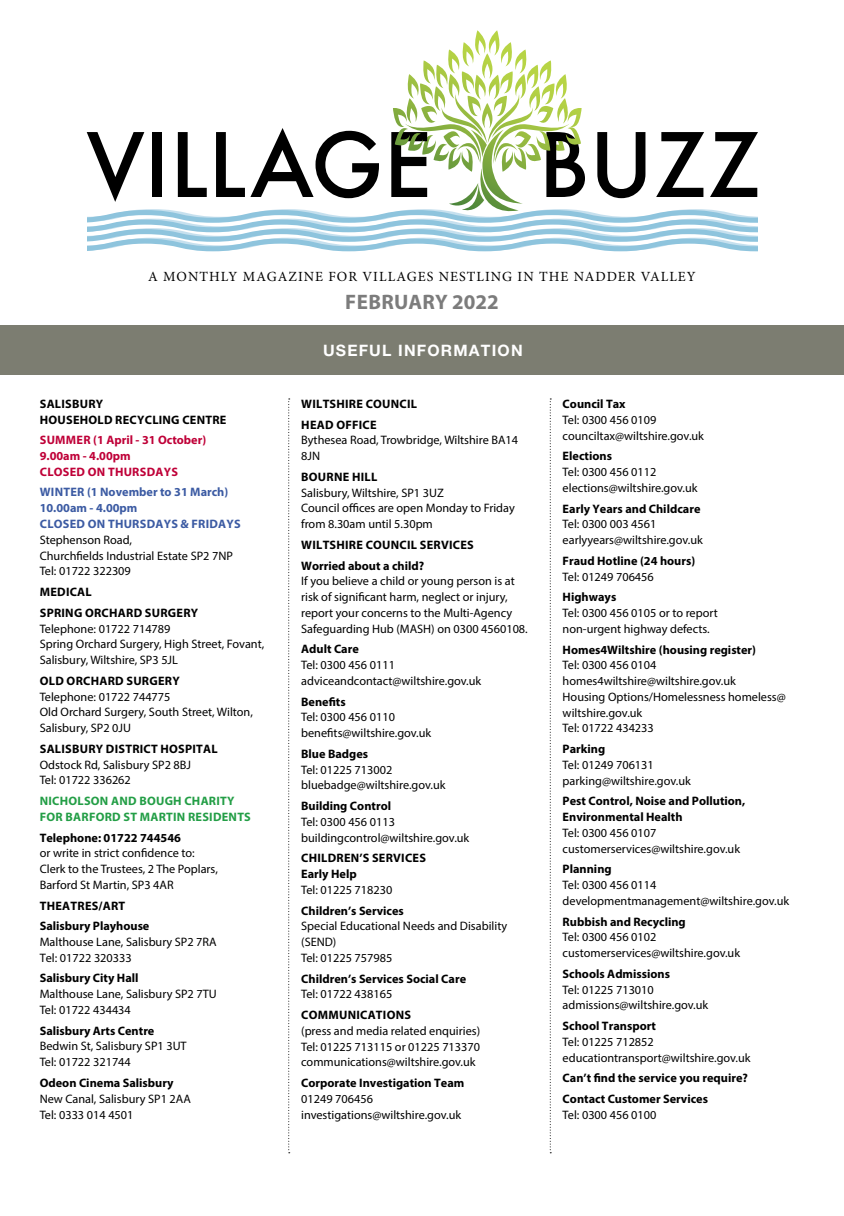
<style>
.page{position:relative;width:844px;height:1216px;background:#fff}
.page>*{position:absolute;margin:0;border:0;box-sizing:border-box;transform-origin:0 0}
.t1{font:700 21px "Myriad Pro";letter-spacing:.01em;color:#7c7c7c}
.t2{font:700 15.75px "Helvetica Neue LT Std";letter-spacing:.075em;color:#fff}
.t3{font:14px "Minion Pro";letter-spacing:.075em;color:#000}
.t4{font:12.25px/15.8px "Myriad Pro";color:#000}
.t5{font:700 12.25px/20.7px "Myriad Pro";color:#000}
.t6{font:700 12.25px/20.7px "Myriad Pro";letter-spacing:.02em;color:#000}
.t7{font:700 12.25px/15.8px "Myriad Pro";letter-spacing:.02em;color:#3c5ba3}
.t8{font:700 12.25px/15.8px "Myriad Pro";letter-spacing:.02em;color:#bf0038}
.t9{font:700 12.25px/15.8px "Myriad Pro";letter-spacing:.02em;color:#239e46}
</style>
<div class="page">
<svg style="left:86px;top:30px;width:672px;height:221px"></svg>
<div style="left:0;top:325px;width:843px;height:50px;background:#7c7d71"></div>
<svg style="left:288px;top:398px;width:2px;height:755px"></svg>
<svg style="left:549px;top:398px;width:2px;height:755px"></svg>
<p class="t3" style="left:148px;top:267px;width:548px">A MONTHLY MAGAZINE FOR VILLAGES NESTLING IN THE NADDER VALLEY</p>
<h1 class="t1" style="left:345px;top:288px;width:155px">FEBRUARY 2022</h1>
<p class="t2" style="left:323px;top:341px;width:201px">USEFUL INFORMATION</p>
<p class="t6" style="left:40px;top:395px;width:188px;line-height:15.8px">SALISBURY<br>HOUSEHOLD RECYCLING CENTRE</p>
<p class="t8" style="left:40px;top:432px;width:168px">SUMMER (1 April - 31 October)<br>9.00am - 4.00pm<br>CLOSED ON THURSDAYS</p>
<p class="t7" style="left:40px;top:484px;width:202px">WINTER (1 November to 31 March)<br>10.00am - 4.00pm<br>CLOSED ON THURSDAYS &amp; FRIDAYS</p>
<p class="t4" style="left:40px;top:531px;width:195px">Stephenson Road,<br>Churchfields Industrial Estate SP2 7NP<br>Tel: 01722 322309</p>
<p class="t6" style="left:40px;top:581px;width:160px">MEDICAL<br>SPRING ORCHARD SURGERY</p>
<p class="t4" style="left:40px;top:620px;width:226px">Telephone: 01722 714789<br>Spring Orchard Surgery, High Street, Fovant,<br>Salisbury, Wiltshire, SP3 5JL</p>
<p class="t6" style="left:40px;top:670px;width:141px">OLD ORCHARD SURGERY</p>
<p class="t4" style="left:40px;top:688px;width:215px">Telephone: 01722 744775<br>Old Orchard Surgery, South Street, Wilton,<br>Salisbury, SP2 0JU</p>
<p class="t6" style="left:40px;top:738px;width:179px">SALISBURY DISTRICT HOSPITAL</p>
<p class="t4" style="left:40px;top:756px;width:153px">Odstock Rd, Salisbury SP2 8BJ<br>Tel: 01722 336262</p>
<p class="t9" style="left:40px;top:792px;width:212px">NICHOLSON AND BOUGH CHARITY<br>FOR BARFORD ST MARTIN RESIDENTS</p>
<p class="t5" style="left:40px;top:826px;width:143px">Telephone: 01722 744546</p>
<p class="t4" style="left:40px;top:845px;width:180px">or write in strict confidence to:<br>Clerk to the Trustees, 2 The Poplars,<br>Barford St Martin, SP3 4AR</p>
<p class="t5" style="left:40px;top:894px;width:111px">THEATRES/ART<br>Salisbury Playhouse</p>
<p class="t4" style="left:40px;top:933px;width:178px">Malthouse Lane, Salisbury SP2 7RA<br>Tel: 01722 320333</p>
<p class="t5" style="left:40px;top:967px;width:100px">Salisbury City Hall</p>
<p class="t4" style="left:40px;top:986px;width:178px">Malthouse Lane, Salisbury SP2 7TU<br>Tel: 01722 434434</p>
<p class="t5" style="left:40px;top:1019px;width:116px">Salisbury Arts Centre</p>
<p class="t4" style="left:40px;top:1038px;width:148px">Bedwin St, Salisbury SP1 3UT<br>Tel: 01722 321744</p>
<p class="t5" style="left:40px;top:1072px;width:135px">Odeon Cinema Salisbury</p>
<p class="t4" style="left:40px;top:1090px;width:153px">New Canal, Salisbury SP1 2AA<br>Tel: 0333 014 4501</p>
<p class="t6" style="left:301px;top:393px;width:117px">WILTSHIRE COUNCIL<br>HEAD OFFICE</p>
<p class="t4" style="left:301px;top:432px;width:218px">Bythesea Road, Trowbridge, Wiltshire BA14<br>8JN</p>
<p class="t6" style="left:301px;top:466px;width:77px">BOURNE HILL</p>
<p class="t4" style="left:301px;top:484px;width:215px">Salisbury, Wiltshire, SP1 3UZ<br>Council offices are open Monday to Friday from 8.30am until 5.30pm</p>
<p class="t6" style="left:301px;top:534px;width:174px">WILTSHIRE COUNCIL SERVICES<br>Worried about a child?</p>
<p class="t4" style="left:301px;top:573px;width:228px">If you believe a child or young person is at risk of significant harm, neglect or injury, report your concerns to the Multi-Agency Safeguarding Hub (MASH) on 0300 4560108.</p>
<p class="t5" style="left:301px;top:638px;width:59px">Adult Care</p>
<p class="t4" style="left:301px;top:657px;width:181px">Tel: 0300 456 0111 adviceandcontact@wiltshire.gov.uk</p>
<p class="t5" style="left:301px;top:690px;width:46px">Benefits</p>
<p class="t4" style="left:301px;top:709px;width:132px">Tel: 0300 456 0110 benefits@wiltshire.gov.uk</p>
<p class="t5" style="left:301px;top:743px;width:68px">Blue Badges</p>
<p class="t4" style="left:301px;top:761px;width:146px">Tel: 01225 713002 bluebadge@wiltshire.gov.uk</p>
<p class="t5" style="left:301px;top:795px;width:91px">Building Control</p>
<p class="t4" style="left:301px;top:813px;width:170px">Tel: 0300 456 0113 buildingcontrol@wiltshire.gov.uk</p>
<p class="t6" style="left:301px;top:850px;width:126px;line-height:15.8px">CHILDREN’S SERVICES<br>Early Help</p>
<p class="t4" style="left:301px;top:881px;width:93px">Tel: 01225 718230</p>
<p class="t5" style="left:301px;top:899px;width:104px">Children’s Services</p>
<p class="t4" style="left:301px;top:918px;width:207px">Special Educational Needs and Disability (SEND)<br>Tel: 01225 757985</p>
<p class="t5" style="left:301px;top:967px;width:166px">Children’s Services Social Care</p>
<p class="t4" style="left:301px;top:986px;width:93px">Tel: 01722 438165</p>
<p class="t6" style="left:301px;top:1004px;width:111px">COMMUNICATIONS</p>
<p class="t4" style="left:301px;top:1022px;width:180px;text-align:justify">(press and media related enquiries)<br>Tel: 01225 713115 or 01225 713370 communications@wiltshire.gov.uk</p>
<p class="t5" style="left:301px;top:1072px;width:165px">Corporate Investigation Team</p>
<p class="t4" style="left:301px;top:1090px;width:161px">01249 706456 investigations@wiltshire.gov.uk</p>
<p class="t5" style="left:562px;top:393px;width:64px">Council Tax</p>
<p class="t4" style="left:562px;top:411px;width:143px">Tel: 0300 456 0109 counciltax@wiltshire.gov.uk</p>
<p class="t5" style="left:562px;top:445px;width:51px">Elections</p>
<p class="t4" style="left:562px;top:464px;width:136px">Tel: 0300 456 0112 elections@wiltshire.gov.uk</p>
<p class="t5" style="left:562px;top:497px;width:139px">Early Years and Childcare</p>
<p class="t4" style="left:562px;top:516px;width:142px">Tel: 0300 003 4561 earlyyears@wiltshire.gov.uk</p>
<p class="t5" style="left:562px;top:550px;width:134px">Fraud Hotline (24 hours)</p>
<p class="t4" style="left:562px;top:568px;width:93px">Tel: 01249 706456</p>
<p class="t5" style="left:562px;top:586px;width:55px">Highways</p>
<p class="t4" style="left:562px;top:605px;width:156px">Tel: 0300 456 0105 or to report non-urgent highway defects.</p>
<p class="t5" style="left:562px;top:638px;width:195px">Homes4Wiltshire (housing register)</p>
<p class="t4" style="left:562px;top:657px;width:224px">Tel: 0300 456 0104 homes4wiltshire@wiltshire.gov.uk<br>Housing Options/Homelessness homeless@ wiltshire.gov.uk<br>Tel: 01722 434233</p>
<p class="t5" style="left:562px;top:738px;width:44px">Parking</p>
<p class="t4" style="left:562px;top:756px;width:130px">Tel: 01249 706131 parking@wiltshire.gov.uk</p>
<p class="t5" style="left:562px;top:792px;width:184px;line-height:15.8px">Pest Control, Noise and Pollution,<br>Environmental Health</p>
<p class="t4" style="left:562px;top:824px;width:179px">Tel: 0300 456 0107 customerservices@wiltshire.gov.uk</p>
<p class="t5" style="left:562px;top:858px;width:51px">Planning</p>
<p class="t4" style="left:562px;top:876px;width:228px">Tel: 0300 456 0114 developmentmanagement@wiltshire.gov.uk</p>
<p class="t5" style="left:562px;top:910px;width:125px">Rubbish and Recycling</p>
<p class="t4" style="left:562px;top:929px;width:179px">Tel: 0300 456 0102 customerservices@wiltshire.gov.uk</p>
<p class="t5" style="left:562px;top:962px;width:109px">Schools Admissions</p>
<p class="t4" style="left:562px;top:981px;width:147px">Tel: 01225 713010 admissions@wiltshire.gov.uk</p>
<p class="t5" style="left:562px;top:1015px;width:95px">School Transport</p>
<p class="t4" style="left:562px;top:1033px;width:189px">Tel: 01225 712852 educationtransport@wiltshire.gov.uk</p>
<p class="t5" style="left:562px;top:1067px;width:187px">Can’t find the service you require?<br>Contact Customer Services</p>
<p class="t4" style="left:562px;top:1106px;width:95px">Tel: 0300 456 0100</p>
</div>
